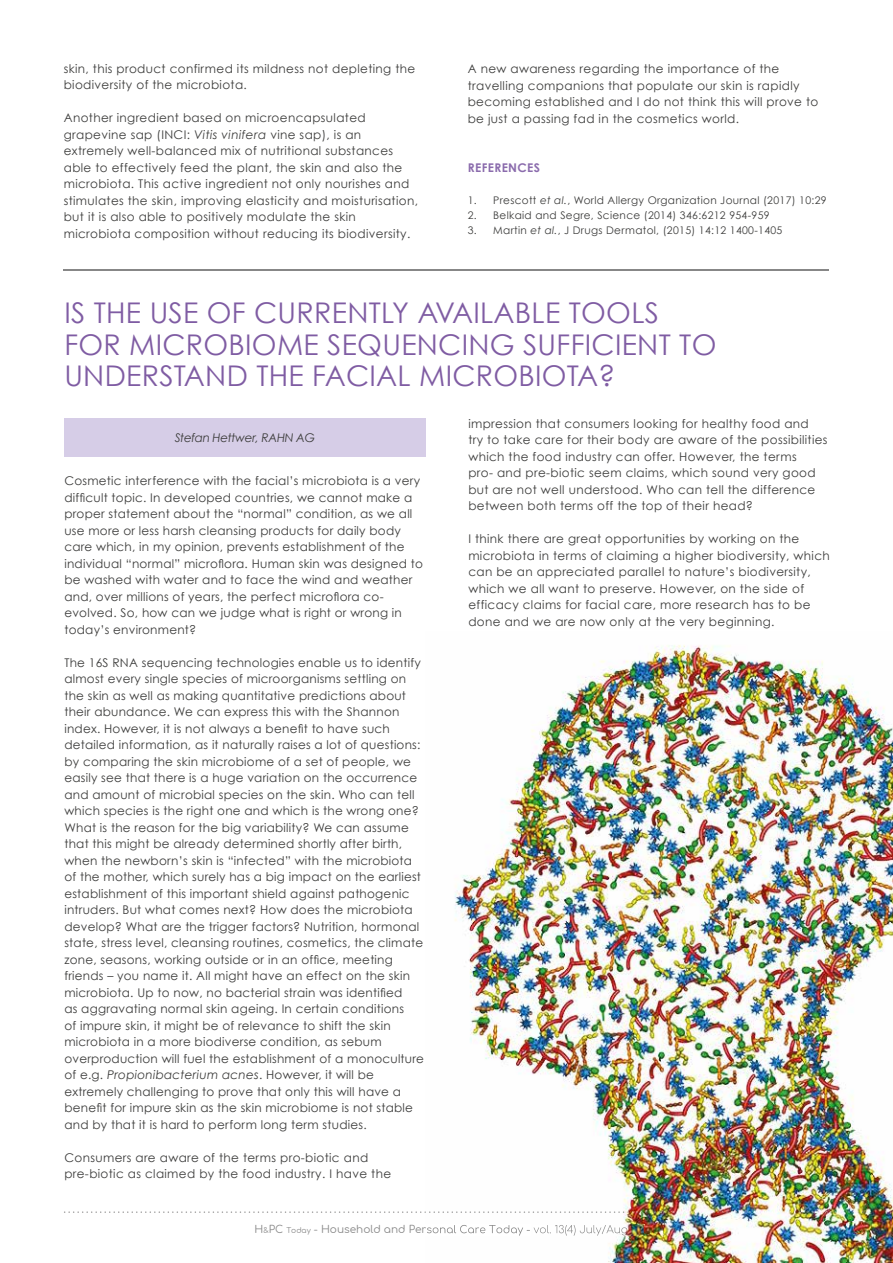
<style>
.page{position:relative;width:893px;height:1263px;background:#fff}
.page>*{position:absolute;margin:0;border:0;box-sizing:border-box;transform-origin:0 0}
.t1{font:28.5px/31.5px "Century Gothic";letter-spacing:.01em;color:#7f5ca3}
.t2{font:12px/16.5px "Century Gothic";letter-spacing:.02em;color:#3c3c3b}
.t3{font:italic 12px "Century Gothic";letter-spacing:-.03em;color:#3c3c3b}
.t4{font:700 12px "Century Gothic";letter-spacing:.03em;color:#8b6cad}
.t5{font:10.5px "Century Gothic";letter-spacing:.03em;color:#3c3c3b}
.t6{font:10.5px "Comfortaa";color:#878787}
.s1{font-style:italic}
.s2{font-size:7.5px}
</style>
<div class="page">
<svg style="left:312px;top:1211px;width:113px;height:2px"></svg>
<img style="left:425px;top:645px;width:468px;height:618px">
<img style="left:847px;top:1221px;width:15px;height:12px">
<img style="left:749px;top:1211px;width:110px;height:2px">
<img style="left:425px;top:1225px;width:105px;height:11px">
<img style="left:534px;top:1225px;width:23px;height:8px">
<svg style="left:559px;top:1225px;width:17px;height:11px"></svg>
<img style="left:580px;top:1225px;width:64px;height:11px">
<img style="left:645px;top:1225px;width:18px;height:8px">
<svg style="left:664px;top:1225px;width:5px;height:8px"></svg>
<div style="left:64px;top:418px;width:362px;height:39px;background:#d6cde7"></div>
<hr style="left:63px;top:270px;width:766px;height:1px;background:#878787">
<p class="t2" style="left:64px;top:60px;width:353px">skin, this product confirmed its mildness not depleting the biodiversity of the microbiota.</p>
<p class="t2" style="left:64px;top:110px;width:356px">Another ingredient based on microencapsulated grapevine sap (INCI: <span class="s1">Vitis vinifera</span> vine sap), is an extremely well-balanced mix of nutritional substances able to effectively feed the plant, the skin and also the microbiota. This active ingredient not only nourishes and stimulates the skin, improving elasticity and moisturisation, but it is also able to positively modulate the skin microbiota composition without reducing its biodiversity.</p>
<p class="t2" style="left:468px;top:61px;width:352px">A new awareness regarding the importance of the travelling companions that populate our skin is rapidly becoming established and I do not think this will prove to be just a passing fad in the cosmetics world.</p>
<p class="t4" style="left:468px;top:160px;width:74px">REFERENCES</p>
<p class="t5" style="left:468px;top:194px;width:360px">1. Prescott <span class="s1">et al.</span>, World Allergy Organization Journal (2017) 10:29</p>
<p class="t5" style="left:468px;top:209px;width:303px">2. Belkaid and Segre, Science (2014) 346:6212 954-959</p>
<p class="t5" style="left:468px;top:224px;width:316px">3. Martin <span class="s1">et al.</span>, J Drugs Dermatol, (2015) 14:12 1400-1405</p>
<h1 class="t1" style="left:64px;top:297px;width:654px">IS THE USE OF CURRENTLY AVAILABLE TOOLS<br>FOR MICROBIOME SEQUENCING SUFFICIENT TO<br>UNDERSTAND THE FACIAL MICROBIOTA?</h1>
<p class="t3" style="left:175px;top:430px;width:142px">Stefan Hettwer, RAHN AG</p>
<p class="t2" style="left:64px;top:472px;width:360px">Cosmetic interference with the facial’s microbiota is a very difficult topic. In developed countries, we cannot make a proper statement about the “normal” condition, as we all use more or less harsh cleansing products for daily body care which, in my opinion, prevents establishment of the individual “normal” microflora. Human skin was designed to be washed with water and to face the wind and weather and, over millions of years, the perfect microflora co&shy;evolved. So, how can we judge what is right or wrong in today’s environment?</p>
<p class="t2" style="left:64px;top:654px;width:361px">The 16S RNA sequencing technologies enable us to identify almost every single species of microorganisms settling on the skin as well as making quantitative predictions about their abundance. We can express this with the Shannon index. However, it is not always a benefit to have such detailed information, as it naturally raises a lot of questions: by comparing the skin microbiome of a set of people, we easily see that there is a huge variation on the occurrence and amount of microbial species on the skin. Who can tell which species is the right one and which is the wrong one?<br>What is the reason for the big variability? We can assume that this might be already determined shortly after birth, when the newborn’s skin is “infected” with the microbiota of the mother, which surely has a big impact on the earliest establishment of this important shield against pathogenic intruders. But what comes next? How does the microbiota develop? What are the trigger factors? Nutrition, hormonal state, stress level, cleansing routines, cosmetics, the climate zone, seasons, working outside or in an office, meeting friends – you name it. All might have an effect on the skin microbiota. Up to now, no bacterial strain was identified<br>as aggravating normal skin ageing. In certain conditions<br>of impure skin, it might be of relevance to shift the skin microbiota in a more biodiverse condition, as sebum overproduction will fuel the establishment of a monoculture of e.g. <span class="s1">Propionibacterium acnes</span>. However, it will be extremely challenging to prove that only this will have a benefit for impure skin as the skin microbiome is not stable and by that it is hard to perform long term studies.</p>
<p class="t2" style="left:64px;top:1149px;width:328px">Consumers are aware of the terms pro-biotic and pre-biotic as claimed by the food industry. I have the</p>
<p class="t2" style="left:468px;top:415px;width:361px">impression that consumers looking for healthy food and<br>try to take care for their body are aware of the possibilities which the food industry can offer. However, the terms<br>pro- and pre-biotic seem claims, which sound very good but are not well understood. Who can tell the difference between both terms off the top of their head?</p>
<p class="t2" style="left:468px;top:530px;width:363px">I think there are great opportunities by working on the microbiota in terms of claiming a higher biodiversity, which can be an appreciated parallel to nature’s biodiversity, which we all want to preserve. However, on the side of efficacy claims for facial care, more research has to be done and we are now only at the very beginning.</p>
<p class="t6" style="left:254px;top:1220px;width:277px">H<span class="s2">&amp;</span>PC <span class="s2">Today</span> - Household and Personal Care Today -</p>
</div>
